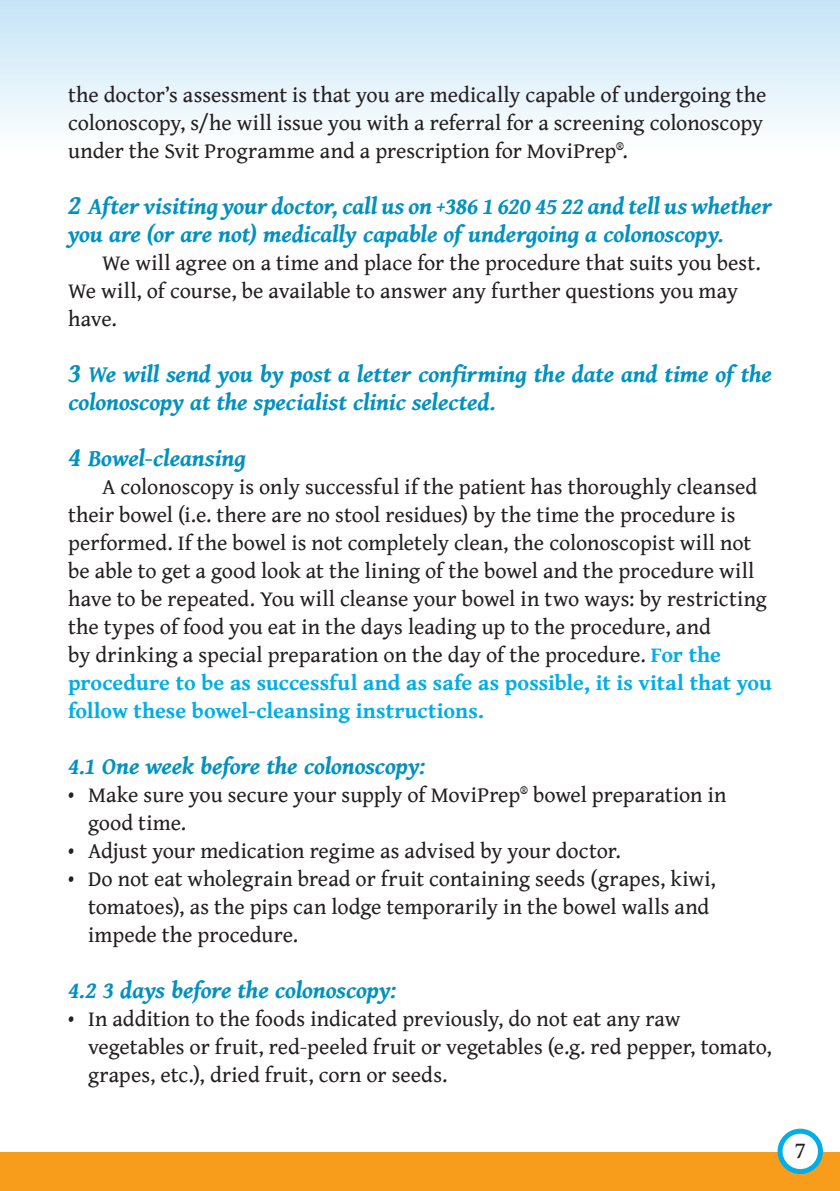
<style>
.page{position:relative;width:840px;height:1191px;background:#fff}
.page>*{position:absolute;margin:0;border:0;box-sizing:border-box;transform-origin:0 0}
.naslov-nastevanje{font:italic 700 24px/28px "Gentium Book Basic";letter-spacing:-.005em;color:#0291c0}
.t1{font:24px "Gentium Book Basic";color:#231f20}
.TXT{font:22px/28px "Gentium Book Basic";color:#231f20}
.s1{font-size:28px}
.s2{font-weight:700;color:#03ade5}
</style>
<div class="page">
<div style="left:0;top:1152px;width:839px;height:39px;background:#f89c1c"></div>
<svg style="left:777px;top:1128px;width:45px;height:46px"></svg>
<div style="left:782px;top:1133px;width:35px;height:36px;background:#fff;border-radius:50%"></div>
<div style="left:0;top:0;width:839px;height:151px;background:linear-gradient(to bottom,#c5e4f7,#fefefe)"></div>
<p class="TXT" style="left:68px;top:80px;width:699px">the doctor’s assessment is that you are medically capable of undergoing the colonoscopy, s/he will issue you with a referral for a screening colonoscopy under the Svit Programme and a prescription for MoviPrep®.</p>
<p class="naslov-nastevanje" style="left:68px;top:191px;width:705px"><span class="s1">2</span> After visiting your doctor, call us on +386 1 620 45 22 and tell us whether you are (or are not) medically capable of undergoing a colonoscopy.</p>
<p class="TXT" style="left:68px;top:248px;width:693px;text-indent:34px">We will agree on a time and place for the procedure that suits you best.<br>We will, of course, be available to answer any further questions you may have.</p>
<p class="naslov-nastevanje" style="left:68px;top:359px;width:704px"><span class="s1">3</span> We will send you by post a letter confirming the date and time of the colonoscopy at the specialist clinic selected.</p>
<p class="naslov-nastevanje" style="left:68px;top:443px;width:179px"><span class="s1">4</span> Bowel-cleansing</p>
<p class="TXT" style="left:68px;top:472px;width:704px;text-indent:34px">A colonoscopy is only successful if the patient has thoroughly cleansed their bowel (i.e. there are no stool residues) by the time the procedure is performed. If the bowel is not completely clean, the colonoscopist will not be able to get a good look at the lining of the bowel and the procedure will have to be repeated. You will cleanse your bowel in two ways: by restricting the types of food you eat in the days leading up to the procedure, and<br>by drinking a special preparation on the day of the procedure. <span class="s2">For the procedure to be as successful and as safe as possible, it is vital that you follow these bowel-cleansing instructions.</span></p>
<p class="naslov-nastevanje" style="left:68px;top:751px;width:358px">4.1 One week before the colonoscopy:</p>
<p class="TXT" style="left:88px;top:780px;width:639px;text-indent:-20px">• Make sure you secure your supply of MoviPrep® bowel preparation in good time.</p>
<p class="TXT" style="left:68px;top:836px;width:554px">• Adjust your medication regime as advised by your doctor.</p>
<p class="TXT" style="left:88px;top:864px;width:628px;text-indent:-20px">• Do not eat wholegrain bread or fruit containing seeds (grapes, kiwi, tomatoes), as the pips can lodge temporarily in the bowel walls and impede the procedure.</p>
<p class="naslov-nastevanje" style="left:68px;top:975px;width:329px">4.2 3 days before the colonoscopy:</p>
<p class="TXT" style="left:88px;top:1004px;width:684px;text-indent:-20px">• In addition to the foods indicated previously, do not eat any raw vegetables or fruit, red-peeled fruit or vegetables (e.g. red pepper, tomato, grapes, etc.), dried fruit, corn or seeds.</p>
<p class="t1" style="left:794px;top:1132px;width:13px">7</p>
</div>
